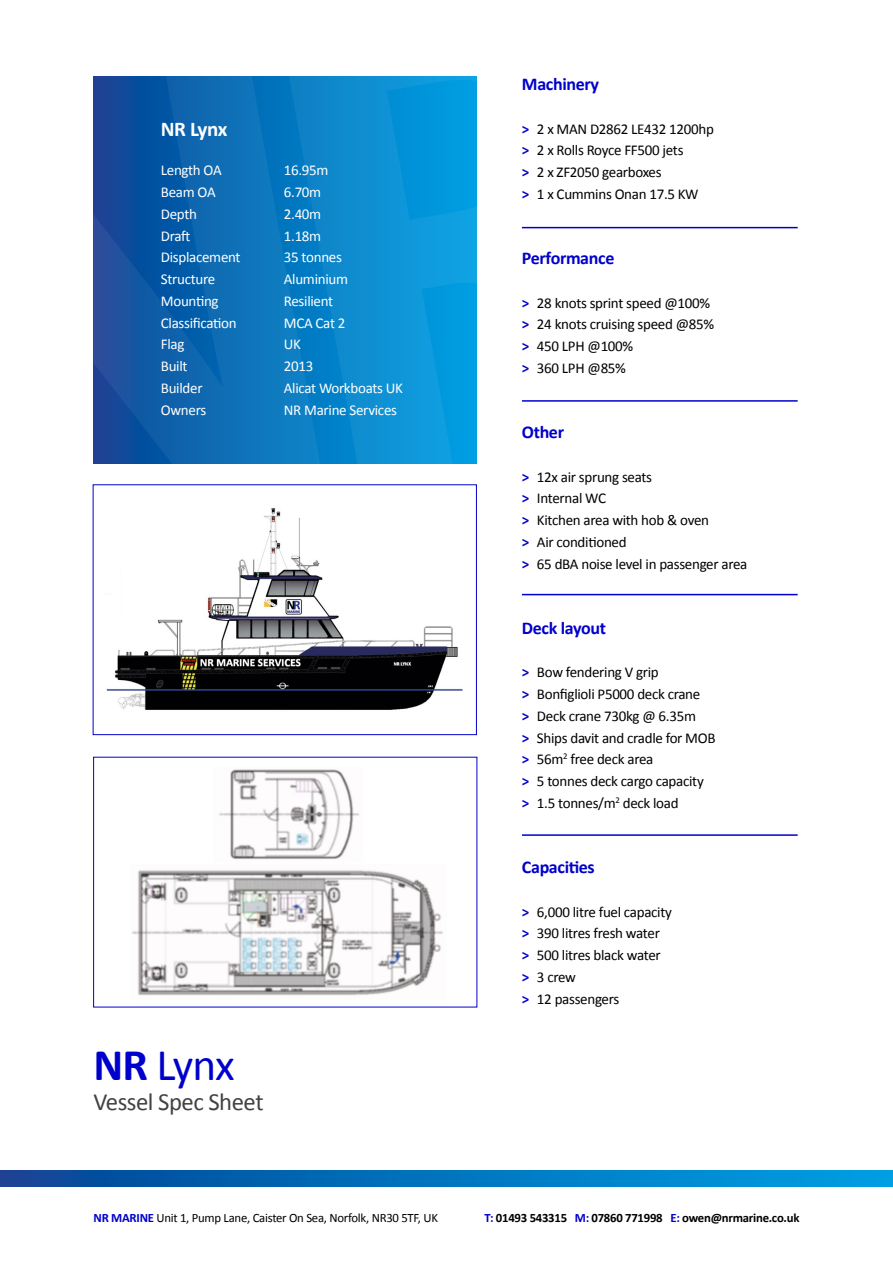
<style>
.page{position:relative;width:893px;height:1263px;background:#fff}
.page>*{position:absolute;margin:0;border:0;box-sizing:border-box;transform-origin:0 0}
.t1{font:45.45px "Calibri";color:#00c}
.t2{font:24.75px "Calibri";letter-spacing:-.02em;color:#424241}
.t3{font:700 21px "Calibri";letter-spacing:-.025em;color:#fff}
.t4{font:700 18px "Calibri";letter-spacing:-.02em;color:#00c}
.t5{font:15px/21.8px "Calibri";letter-spacing:-.02em;color:#000}
.t6{font:15px "Calibri";letter-spacing:-.02em;color:#fff}
.t7{font:12.75px "Calibri";letter-spacing:-.02em;color:#000}
.t8{font:700 12.75px "Calibri";letter-spacing:-.02em;color:#000}
.s1{font-weight:700}
.s2{font-weight:700;color:#00c}
.s3{color:#00c}
</style>
<div class="page">
<svg style="left:0;top:1171px;width:893px;height:15px;background:#0273bd"></svg>
<img style="left:106px;top:508px;width:357px;height:202px">
<div style="left:93px;top:485px;width:384px;height:250px;border:1px solid #00c"></div>
<hr style="left:522px;top:227px;width:276px;height:1px;background:#00c">
<hr style="left:522px;top:400px;width:276px;height:2px;background:#00c">
<hr style="left:522px;top:594px;width:276px;height:1px;background:#00c">
<hr style="left:522px;top:834px;width:276px;height:2px;background:#00c">
<img style="left:132px;top:769px;width:311px;height:227px">
<svg style="left:94px;top:77px;width:191px;height:386px;background:#0e61ab"></svg>
<svg style="left:285px;top:77px;width:192px;height:386px;background:#098ed2"></svg>
<h3 class="t3" style="left:161px;top:116px;width:68px">NR Lynx</h3>
<p class="t6" style="left:161px;top:161px;width:62px">Length OA</p>
<p class="t6" style="left:284px;top:161px;width:46px">16.95m</p>
<p class="t6" style="left:161px;top:183px;width:56px">Beam OA</p>
<p class="t6" style="left:284px;top:183px;width:39px">6.70m</p>
<p class="t6" style="left:161px;top:205px;width:38px">Depth</p>
<p class="t6" style="left:284px;top:205px;width:39px">2.40m</p>
<p class="t6" style="left:161px;top:226px;width:31px">Draft</p>
<p class="t6" style="left:284px;top:226px;width:39px">1.18m</p>
<p class="t6" style="left:161px;top:248px;width:81px">Displacement</p>
<p class="t6" style="left:284px;top:248px;width:60px">35 tonnes</p>
<p class="t6" style="left:161px;top:270px;width:56px">Structure</p>
<p class="t6" style="left:284px;top:270px;width:66px">Aluminium</p>
<p class="t6" style="left:161px;top:292px;width:59px">Mounting</p>
<p class="t6" style="left:284px;top:292px;width:51px">Resilient</p>
<p class="t6" style="left:161px;top:313px;width:77px">Classification</p>
<p class="t6" style="left:284px;top:313px;width:63px">MCA Cat 2</p>
<p class="t6" style="left:161px;top:335px;width:25px">Flag</p>
<p class="t6" style="left:284px;top:335px;width:19px">UK</p>
<p class="t6" style="left:161px;top:357px;width:28px">Built</p>
<p class="t6" style="left:284px;top:357px;width:31px">2013</p>
<p class="t6" style="left:161px;top:379px;width:43px">Builder</p>
<p class="t6" style="left:284px;top:379px;width:121px">Alicat Workboats UK</p>
<p class="t6" style="left:161px;top:400px;width:47px">Owners</p>
<p class="t6" style="left:284px;top:400px;width:115px">NR Marine Services</p>
<h1 class="t1" style="left:94px;top:1036px;width:143px"><span class="s1">NR</span> Lynx</h1>
<h2 class="t2" style="left:94px;top:1086px;width:172px">Vessel Spec Sheet</h2>
<p class="t4" style="left:522px;top:73px;width:79px">Machinery</p>
<p class="t5" style="left:522px;top:117px;width:193px"><span class="s2">&gt;</span> 2 x MAN D2862 LE432 1200hp <span class="s2">&gt;</span> 2 x Rolls Royce FF500 jets<br><span class="s2">&gt;</span> 2 x ZF2050 gearboxes<br><span class="s2">&gt;</span> 1 x Cummins Onan 17.5 KW</p>
<p class="t4" style="left:522px;top:247px;width:94px">Performance</p>
<p class="t5" style="left:522px;top:291px;width:194px"><span class="s2">&gt;</span> 28 knots sprint speed @100% <span class="s2">&gt;</span> 24 knots cruising speed @85% <span class="s2">&gt;</span> 450 LPH @100%<br><span class="s2">&gt;</span> 360 LPH @85%</p>
<p class="t4" style="left:522px;top:421px;width:44px">Other</p>
<p class="t5" style="left:522px;top:465px;width:227px"><span class="s2">&gt;</span> 12x air sprung seats<br><span class="s2">&gt;</span> Internal WC<br><span class="s2">&gt;</span> Kitchen area with hob &amp; oven<br><span class="s2">&gt;</span> Air conditioned<br><span class="s2">&gt;</span> 65 dBA noise level in passenger area</p>
<p class="t4" style="left:522px;top:617px;width:85px">Deck layout</p>
<p class="t5" style="left:522px;top:661px;width:195px"><span class="s2">&gt;</span> Bow fendering V grip<br><span class="s2">&gt;</span> Bonfiglioli P5000 deck crane<br><span class="s2">&gt;</span> Deck crane 730kg @ 6.35m<br><span class="s2">&gt;</span> Ships davit and cradle for MOB <span class="s2">&gt;</span> 56m<sup>2</sup> free deck area<br><span class="s2">&gt;</span> 5 tonnes deck cargo capacity<br><span class="s2">&gt;</span> 1.5 tonnes/m<sup>2</sup> deck load</p>
<p class="t4" style="left:522px;top:856px;width:74px">Capacities</p>
<p class="t5" style="left:522px;top:900px;width:151px"><span class="s2">&gt;</span> 6,000 litre fuel capacity <span class="s2">&gt;</span> 390 litres fresh water<br><span class="s2">&gt;</span> 500 litres black water <span class="s2">&gt;</span> 3 crew<br><span class="s2">&gt;</span> 12 passengers</p>
<p class="t7" style="left:94px;top:1209px;width:346px"><span class="s2">NR MARINE</span> Unit 1, Pump Lane, Caister On Sea, Norfolk, NR30 5TF, UK</p>
<p class="t8" style="left:485px;top:1209px;width:316px"><span class="s3">T:</span> 01493 543315 <span class="s3">M:</span> 07860 771998 <span class="s3">E:</span> owen@nrmarine.co.uk</p>
</div>
